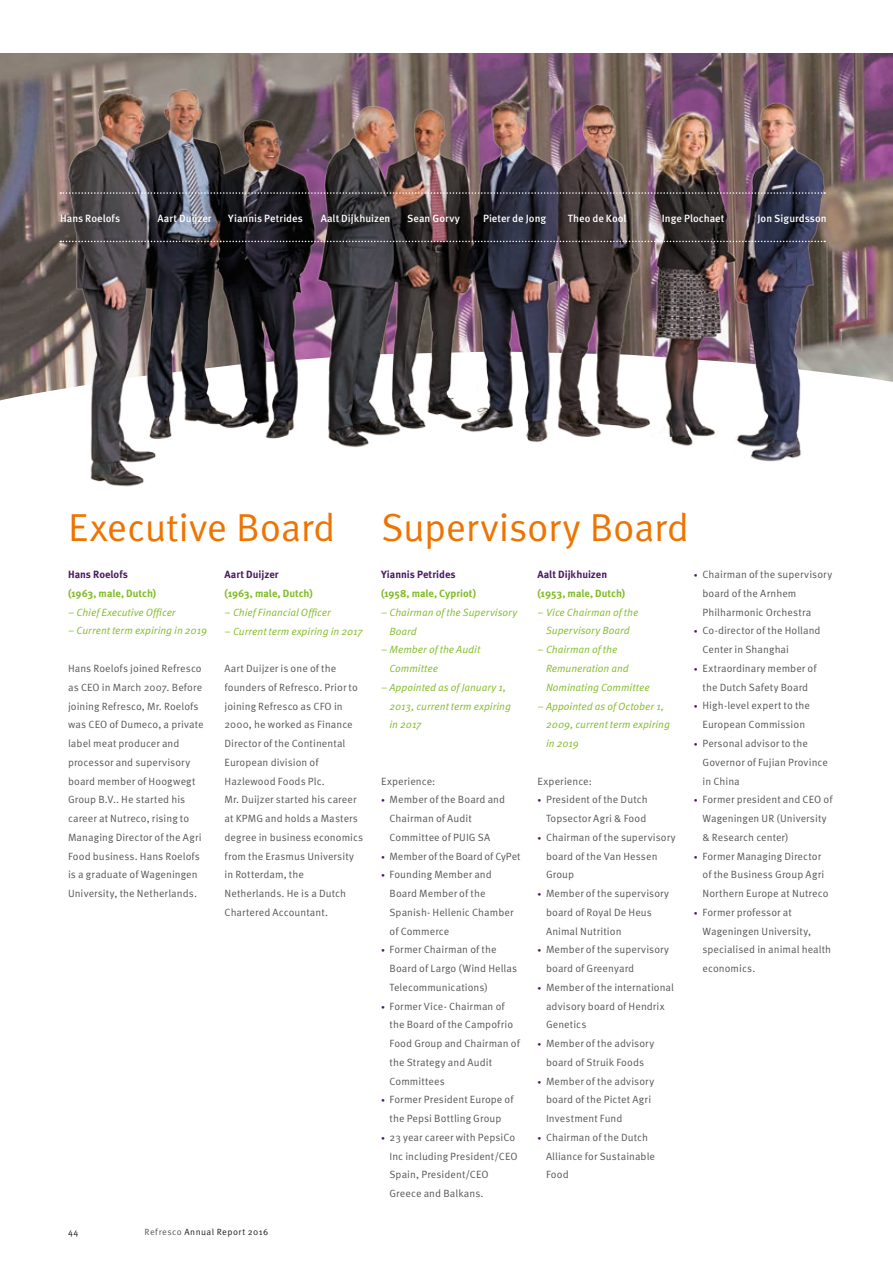
<style>
.page{position:relative;width:893px;height:1263px;background:#fff}
.page>*{position:absolute;margin:0;border:0;box-sizing:border-box;transform-origin:0 0}
.t1{font:39px "Meta Pro Norm";letter-spacing:-.015em;color:#ee7402}
.t2{font:10.5px/18.8px "Meta Pro Norm";letter-spacing:.01em;color:#575756}
.t3{font:10.5px/18.8px "Meta Pro Norm Ita";color:#81bb27}
.t4{font:500 10.5px "Meta Pro";letter-spacing:.005em;color:#fff}
.t5{font:700 10.5px "Meta Pro";color:#81bb27}
.t6{font:700 10.5px "Meta Pro";color:#4b1963}
.t7{font:9px "Meta Pro Norm";letter-spacing:.05em;color:#1d1d1b}
.s1{font-family:"Meta Pro Norm"}
.s2{font-size:7.5px;color:#4b1963}
.s3{color:#575756}
</style>
<div class="page">
<img style="left:0;top:53px;width:893px;height:298px">
<svg style="left:0;top:351px;width:893px;height:50px"></svg>
<img style="left:34px;top:53px;width:799px;height:434px">
<div style="left:40px;top:171px;width:807px;height:93px;background:#1d1d1b;opacity:.95"></div>
<svg style="left:60px;top:192px;width:765px;height:2px;background:#7d767b"></svg>
<svg style="left:60px;top:241px;width:765px;height:1px"></svg>
<p class="t4" style="left:60px;top:210px;width:62px">Hans Roelofs</p>
<p class="t4" style="left:158px;top:210px;width:56px">Aart Duijzer</p>
<p class="t4" style="left:228px;top:210px;width:76px">Yiannis Petrides</p>
<p class="t4" style="left:321px;top:210px;width:71px">Aalt Dijkhuizen</p>
<p class="t4" style="left:407px;top:210px;width:54px">Sean Gorvy</p>
<p class="t4" style="left:483px;top:210px;width:65px">Pieter de Jong</p>
<p class="t4" style="left:568px;top:210px;width:60px">Theo de Kool</p>
<p class="t4" style="left:662px;top:210px;width:64px">Inge Plochaet</p>
<p class="t4" style="left:757px;top:210px;width:71px">Jon Sigurdsson</p>
<h1 class="t1" style="left:68px;top:498px;width:622px">Executive Board Supervisory Board</h1>
<p class="t6" style="left:68px;top:566px;width:61px">Hans Roelofs</p>
<p class="t5" style="left:68px;top:585px;width:90px">(1963, male, Dutch)</p>
<p class="t3" style="left:68px;top:602px;width:109px"><span class="s1">–</span> Chief Executive Officer</p>
<p class="t3" style="left:68px;top:621px;width:141px"><span class="s1">–</span> Current term expiring in 2019</p>
<p class="t2" style="left:68px;top:658px;width:137px">Hans Roelofs joined Refresco as CEO in March 2007. Before joining Refresco, Mr. Roelofs was CEO of Dumeco, a private label meat producer and processor and supervisory board member of Hoogwegt<br>Group B.V.. He started his career at Nutreco, rising to<br>Managing Director of the Agri<br>Food business. Hans Roelofs is a graduate of Wageningen<br>University, the Netherlands.</p>
<p class="t6" style="left:225px;top:566px;width:56px">Aart Duijzer</p>
<p class="t5" style="left:225px;top:585px;width:90px">(1963, male, Dutch)</p>
<p class="t3" style="left:225px;top:602px;width:108px"><span class="s1">–</span> Chief Financial Officer</p>
<p class="t3" style="left:225px;top:621px;width:140px"><span class="s1">–</span> Current term expiring in 2017</p>
<p class="t2" style="left:225px;top:658px;width:140px">Aart Duijzer is one of the founders of Refresco. Prior to joining Refresco as CFO in<br>2000, he worked as Finance<br>Director of the Continental<br>European division of<br>Hazlewood Foods Plc.<br>Mr. Duijzer started his career at KPMG and holds a Masters degree in business economics from the Erasmus University in Rotterdam, the<br>Netherlands. He is a Dutch<br>Chartered Accountant.</p>
<p class="t6" style="left:381px;top:566px;width:76px">Yiannis Petrides</p>
<p class="t5" style="left:381px;top:585px;width:97px">(1958, male, Cypriot)</p>
<p class="t3" style="left:389px;top:602px;width:129px;text-indent:-9px"><span class="s1">–</span> Chairman of the Supervisory<br>Board</p>
<p class="t3" style="left:389px;top:640px;width:92px;text-indent:-9px"><span class="s1">–</span> Member of the Audit<br>Committee</p>
<p class="t3" style="left:389px;top:677px;width:123px;text-indent:-9px"><span class="s1">–</span> Appointed as of January 1,<br>2013, current term expiring in 2017</p>
<p class="t2" style="left:381px;top:771px;width:56px">Experience:</p>
<p class="t2" style="left:389px;top:789px;width:117px;text-indent:-9px"><span class="s2">•</span> Member of the Board and<br>Chairman of Audit<br>Committee of PUIG SA</p>
<p class="t2" style="left:381px;top:846px;width:141px"><span class="s2">•</span> Member of the Board of CyPet</p>
<p class="t2" style="left:389px;top:864px;width:126px;text-indent:-9px"><span class="s2">•</span> Founding Member and<br>Board Member of the<br>Spanish- Hellenic Chamber of Commerce</p>
<p class="t2" style="left:389px;top:939px;width:129px;text-indent:-9px"><span class="s2">•</span> Former Chairman of the<br>Board of Largo (Wind Hellas<br>Telecommunications)</p>
<p class="t2" style="left:389px;top:996px;width:132px;text-indent:-9px"><span class="s2">•</span> Former Vice- Chairman of the Board of the Campofrio<br>Food Group and Chairman of the Strategy and Audit<br>Committees</p>
<p class="t2" style="left:381px;top:1089px;width:135px;text-align:center"><span class="s2">•</span> Former President Europe of the Pepsi Bottling Group</p>
<p class="t2" style="left:389px;top:1127px;width:130px;text-indent:-9px"><span class="s2">•</span> 23 year career with PepsiCo<br>Inc including President/CEO<br>Spain, President/CEO<br>Greece and Balkans.</p>
<p class="t6" style="left:537px;top:566px;width:71px">Aalt Dijkhuizen</p>
<p class="t5" style="left:537px;top:585px;width:89px">(1953, male, Dutch)</p>
<p class="t3" style="left:537px;top:602px;width:102px;text-align:center"><span class="s1">–</span> Vice Chairman of the<br>Supervisory Board</p>
<p class="t3" style="left:546px;top:639px;width:105px;text-indent:-9px"><span class="s1">–</span> Chairman of the<br>Remuneration and<br>Nominating Committee</p>
<p class="t3" style="left:546px;top:696px;width:126px;text-indent:-9px"><span class="s1">–</span> Appointed as of October 1,<br>2009, current term expiring in 2019</p>
<p class="t2" style="left:537px;top:771px;width:56px">Experience:</p>
<p class="t2" style="left:537px;top:789px;width:112px;text-align:right"><span class="s2">•</span> President of the Dutch<br>Topsector Agri &amp; Food</p>
<p class="t2" style="left:546px;top:827px;width:131px;text-indent:-9px"><span class="s2">•</span> Chairman of the supervisory board of the Van Hessen<br>Group</p>
<p class="t2" style="left:546px;top:883px;width:125px;text-indent:-9px"><span class="s2">•</span> Member of the supervisory board of Royal De Heus<br>Animal Nutrition</p>
<p class="t2" style="left:546px;top:939px;width:125px;text-indent:-9px"><span class="s2">•</span> Member of the supervisory board of Greenyard</p>
<p class="t2" style="left:546px;top:977px;width:129px;text-indent:-9px"><span class="s2">•</span> Member of the international advisory board of Hendrix<br>Genetics</p>
<p class="t2" style="left:537px;top:1033px;width:118px;text-align:center"><span class="s2">•</span> Member of the advisory board of Struik Foods</p>
<p class="t2" style="left:546px;top:1071px;width:110px;text-indent:-9px"><span class="s2">•</span> Member of the advisory board of the Pictet Agri<br>Investment Fund</p>
<p class="t2" style="left:546px;top:1127px;width:111px;text-indent:-9px"><span class="s2">•</span> Chairman of the Dutch<br>Alliance for Sustainable<br>Food</p>
<p class="t2" style="left:702px;top:564px;width:131px;text-indent:-9px"><span class="s2">•</span> Chairman of the supervisory board of the Arnhem<br>Philharmonic Orchestra</p>
<p class="t2" style="left:702px;top:621px;width:120px;text-indent:-9px"><span class="s2">•</span> Co-director of the Holland<br>Center in Shanghai</p>
<p class="t2" style="left:694px;top:658px;width:125px;text-align:center"><span class="s2">•</span> Extraordinary member of the Dutch Safety Board</p>
<p class="t2" style="left:694px;top:696px;width:118px;text-align:center"><span class="s2">•</span> High-level expert to the<br>European Commission</p>
<p class="t2" style="left:702px;top:733px;width:127px;text-indent:-9px"><span class="s2">•</span> Personal advisor to the<br>Governor of Fujian Province in China</p>
<p class="t2" style="left:702px;top:789px;width:132px;text-indent:-9px"><span class="s2">•</span> Former president and CEO of<br>Wageningen UR (University &amp; Research center)</p>
<p class="t2" style="left:702px;top:846px;width:128px;text-indent:-9px"><span class="s2">•</span> Former Managing Director of the Business Group Agri<br>Northern Europe at Nutreco</p>
<p class="t2" style="left:702px;top:902px;width:130px;text-indent:-9px"><span class="s2">•</span> Former professor at<br>Wageningen University, specialised in animal health economics.</p>
<p class="t7" style="left:68px;top:1224px;width:12px">44</p>
<p class="t7" style="left:145px;top:1224px;width:125px"><span class="s3">Refresco</span> Annual Report 2016</p>
</div>
